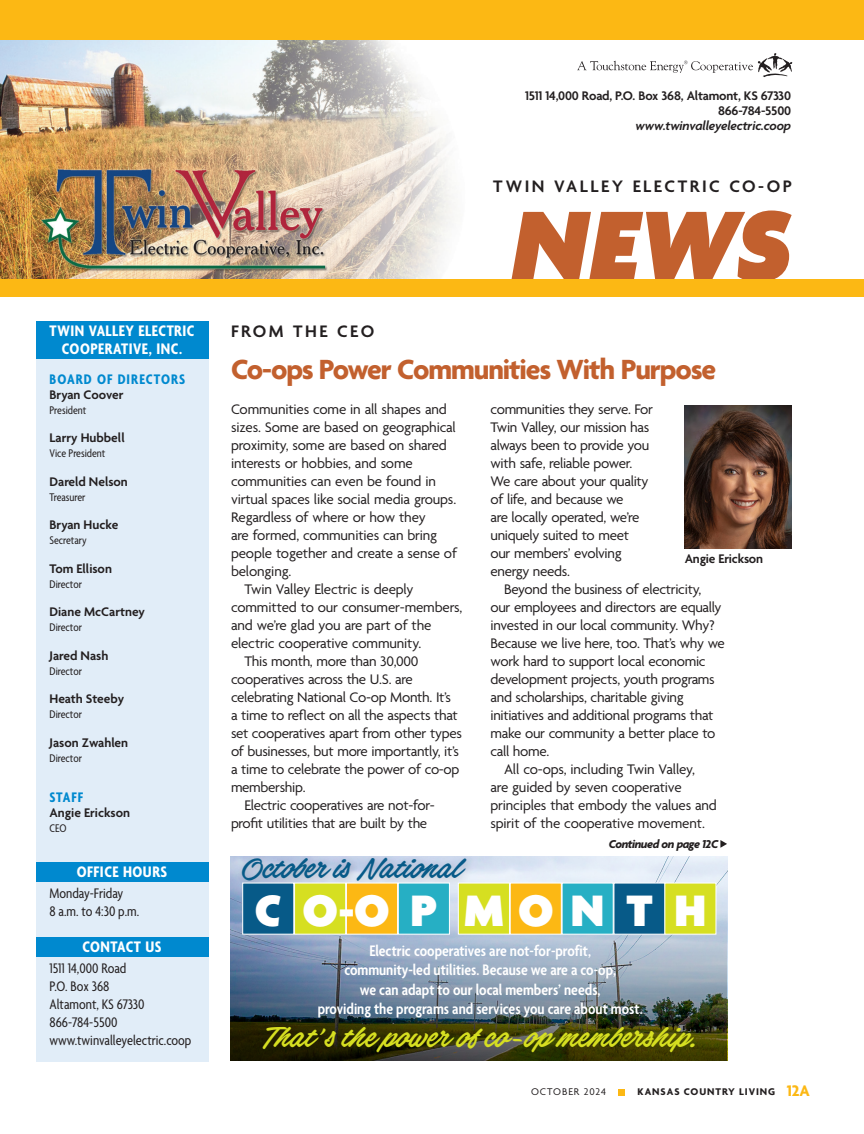
<style>
.page{position:relative;width:864px;height:1134px;background:#fff}
.page>*{position:absolute;margin:0;border:0;box-sizing:border-box;transform-origin:0 0}
.NEWS_header{font:italic 900 108px "Agenda";color:#c2602e}
.t1{font:48px "Gambler Brs";color:#d6df21}
.t2{font:900 47.7px "Agenda";letter-spacing:.435em;color:#fff}
.t3{font:47.55px "Gambler Brs";letter-spacing:-.005em;color:#075a88}
.Co-op_Headline{font:700 30px "Agenda";letter-spacing:-.035em;color:#c2602e}
.Co-op_Column_Name{font:600 18px "Agenda";letter-spacing:.14em;color:#231f20}
.t4{font:600 condensed 16.5px/19.5px "Agenda";color:#fff;text-align:center}
.A_Sidebar_Header{font:700 condensed 16.5px/18px "Agenda";letter-spacing:.03em;color:#fff;text-align:center}
.Co-op_Text{font:15px/18px "Agenda";letter-spacing:-.02em;color:#231f20}
.Co-op_Text_no_indent{font:15px/18px "Agenda";letter-spacing:-.01em;color:#231f20}
.A_Sidebar_Text{font:condensed 15px "Agenda";color:#231f20}
.A_Sidebar_Subhead{font:700 condensed 15px "Agenda";letter-spacing:.07em;color:#0089cf}
.A_Sidebar_Names_List{font:600 13.5px "Agenda";color:#231f20}
.Caption{font:600 13.5px "Agenda";letter-spacing:-.015em;color:#231f20}
.Caption-2{font:italic 600 13.5px "Agenda";letter-spacing:-.015em;color:#231f20}
.Continued_Jump_Line_Text{font:italic 700 12.3px "Agenda";letter-spacing:-.035em;color:#231f20}
.A_Sidebar_Names_List-2{font:condensed 12px "Agenda";color:#231f20}
.t5{font:700 10.5px "Agenda";letter-spacing:.09em;color:#231f20}
.t6{font:10.5px "Agenda";letter-spacing:.09em;color:#231f20}
.s1{font-size:16.5px;color:#fcb814}
</style>
<div class="page">
<img style="left:231px;top:856px;width:496px;height:23px">
<img style="left:231px;top:879px;width:496px;height:182px">
<div style="left:237px;top:856px;width:238px;height:33px;background:#231f20;opacity:.2"></div>
<div style="left:242px;top:883px;width:52px;height:52px;background:#075a88;border:1px solid #fff"></div>
<div style="left:294px;top:883px;width:52px;height:52px;background:#d6df21;border:1px solid #fff"></div>
<div style="left:346px;top:883px;width:52px;height:52px;background:#fcb814;border:1px solid #fff"></div>
<div style="left:398px;top:883px;width:52px;height:52px;background:#26afc4;border:1px solid #fff"></div>
<div style="left:458px;top:883px;width:52px;height:52px;background:#d6df21;border:1px solid #fff"></div>
<div style="left:510px;top:883px;width:52px;height:52px;background:#fcb814;border:1px solid #fff"></div>
<div style="left:562px;top:883px;width:52px;height:52px;background:#26afc4;border:1px solid #fff"></div>
<div style="left:614px;top:883px;width:51px;height:52px;background:#075a88"></div>
<div style="left:664px;top:883px;width:52px;height:52px;background:#d6df21;border:1px solid #fff"></div>
<img style="left:0;top:40px;width:793px;height:239px">
<div style="left:0;top:279px;width:864px;height:18px;background:#fcb814"></div>
<svg style="left:577px;top:53px;width:215px;height:25px"></svg>
<div style="left:36px;top:324px;width:172px;height:738px;background:#e1edf8"></div>
<div style="left:36px;top:321px;width:172px;height:37px;background:#0089cf"></div>
<div style="left:36px;top:862px;width:172px;height:20px;background:#0089cf"></div>
<div style="left:36px;top:938px;width:172px;height:19px;background:#0089cf"></div>
<img style="left:685px;top:405px;width:106px;height:144px">
<svg style="left:720px;top:840px;width:7px;height:8px"></svg>
<div style="left:618px;top:1089px;width:7px;height:6px;background:#fcb814"></div>
<div style="left:0;top:0;width:864px;height:40px;background:#fcb814"></div>
<p class="A_Sidebar_Header" style="left:50px;top:323px;width:147px">TWIN VALLEY ELECTRIC<br>COOPERATIVE, INC.</p>
<p class="A_Sidebar_Subhead" style="left:50px;top:371px;width:137px">BOARD OF DIRECTORS</p>
<p class="A_Sidebar_Names_List" style="left:50px;top:387px;width:75px">Bryan Coover</p>
<p class="A_Sidebar_Names_List-2" style="left:50px;top:404px;width:38px">President</p>
<p class="A_Sidebar_Names_List" style="left:50px;top:431px;width:77px">Larry Hubbell</p>
<p class="A_Sidebar_Names_List-2" style="left:50px;top:447px;width:57px">Vice President</p>
<p class="A_Sidebar_Names_List" style="left:50px;top:474px;width:80px">Dareld Nelson</p>
<p class="A_Sidebar_Names_List-2" style="left:50px;top:491px;width:38px">Treasurer</p>
<p class="A_Sidebar_Names_List" style="left:50px;top:518px;width:70px">Bryan Hucke</p>
<p class="A_Sidebar_Names_List-2" style="left:50px;top:534px;width:39px">Secretary</p>
<p class="A_Sidebar_Names_List" style="left:50px;top:561px;width:64px">Tom Ellison</p>
<p class="A_Sidebar_Names_List-2" style="left:50px;top:578px;width:34px">Director</p>
<p class="A_Sidebar_Names_List" style="left:50px;top:605px;width:97px">Diane McCartney</p>
<p class="A_Sidebar_Names_List-2" style="left:50px;top:621px;width:34px">Director</p>
<p class="A_Sidebar_Names_List" style="left:50px;top:648px;width:60px">Jared Nash</p>
<p class="A_Sidebar_Names_List-2" style="left:50px;top:665px;width:34px">Director</p>
<p class="A_Sidebar_Names_List" style="left:50px;top:692px;width:76px">Heath Steeby</p>
<p class="A_Sidebar_Names_List-2" style="left:50px;top:708px;width:34px">Director</p>
<p class="A_Sidebar_Names_List" style="left:50px;top:735px;width:80px">Jason Zwahlen</p>
<p class="A_Sidebar_Names_List-2" style="left:50px;top:752px;width:34px">Director</p>
<p class="A_Sidebar_Subhead" style="left:50px;top:789px;width:35px">STAFF</p>
<p class="A_Sidebar_Names_List" style="left:50px;top:806px;width:82px">Angie Erickson</p>
<p class="A_Sidebar_Names_List-2" style="left:50px;top:822px;width:19px">CEO</p>
<p class="A_Sidebar_Header" style="left:77px;top:864px;width:92px">OFFICE HOURS</p>
<p class="A_Sidebar_Text" style="left:50px;top:885px;width:75px">Monday-Friday</p>
<p class="A_Sidebar_Text" style="left:50px;top:903px;width:91px">8 a.m. to 4:30 p.m.</p>
<p class="A_Sidebar_Header" style="left:83px;top:939px;width:81px">CONTACT US</p>
<p class="A_Sidebar_Text" style="left:50px;top:960px;width:78px">1511 14,000 Road</p>
<p class="A_Sidebar_Text" style="left:50px;top:978px;width:61px">P.O. Box 368</p>
<p class="A_Sidebar_Text" style="left:50px;top:996px;width:96px">Altamont, KS 67330</p>
<p class="A_Sidebar_Text" style="left:50px;top:1014px;width:69px">866-784-5500</p>
<p class="A_Sidebar_Text" style="left:50px;top:1032px;width:143px">www.twinvalleyelectric.coop</p>
<p class="Caption" style="left:525px;top:88px;width:267px">1511 14,000 Road, P.O. Box 368, Altamont, KS 67330</p>
<p class="Caption" style="left:718px;top:103px;width:75px">866-784-5500</p>
<p class="Caption-2" style="left:636px;top:118px;width:157px">www.twinvalleyelectric.coop</p>
<p class="Co-op_Column_Name" style="left:493px;top:177px;width:300px">TWIN VALLEY ELECTRIC CO-OP</p>
<p class="NEWS_header" style="left:512px;top:188px;width:282px">NEWS</p>
<p class="Co-op_Column_Name" style="left:231px;top:321px;width:145px">FROM THE CEO</p>
<p class="Co-op_Headline" style="left:231px;top:353px;width:487px">Co-ops Power Communities With Purpose</p>
<p class="Co-op_Text_no_indent" style="left:231px;top:401px;width:228px">Communities come in all shapes and sizes. Some are based on geographical proximity, some are based on shared interests or hobbies, and some communities can even be found in virtual spaces like social media groups.<br>Regardless of where or how they<br>are formed, communities can bring people together and create a sense of belonging.</p>
<p class="Co-op_Text" style="left:231px;top:581px;width:233px;text-indent:14px">Twin Valley Electric is deeply committed to our consumer-members, and we’re glad you are part of the electric cooperative community.</p>
<p class="Co-op_Text" style="left:231px;top:653px;width:232px;text-indent:14px">This month, more than 30,000 cooperatives across the U.S. are celebrating National Co-op Month. It’s<br>a time to reflect on all the aspects that set cooperatives apart from other types of businesses, but more importantly, it’s a time to celebrate the power of co-op membership.</p>
<p class="Co-op_Text" style="left:231px;top:797px;width:205px;text-indent:14px">Electric cooperatives are not-for&shy;profit utilities that are built by the</p>
<p class="Co-op_Text" style="left:490px;top:401px;width:164px">communities they serve. For<br>Twin Valley, our mission has always been to provide you with safe, reliable power.<br>We care about your quality of life, and because we<br>are locally operated, we’re uniquely suited to meet<br>our members’ evolving energy needs.</p>
<p class="Co-op_Text" style="left:490px;top:581px;width:236px;text-indent:14px">Beyond the business of electricity, our employees and directors are equally invested in our local community. Why?<br>Because we live here, too. That’s why we work hard to support local economic development projects, youth programs and scholarships, charitable giving initiatives and additional programs that make our community a better place to call home.</p>
<p class="Co-op_Text" style="left:490px;top:761px;width:228px;text-indent:14px">All co-ops, including Twin Valley,<br>are guided by seven cooperative principles that embody the values and spirit of the cooperative movement.</p>
<p class="Caption" style="left:685px;top:552px;width:80px">Angie Erickson</p>
<p class="Continued_Jump_Line_Text" style="left:609px;top:838px;width:111px">Continued on page 12C</p>
<p class="t3" style="left:242px;top:834px;width:221px">October is National</p>
<p class="t2" style="left:255px;top:885px;width:453px">CO-OP MONTH</p>
<p class="t4" style="left:318px;top:942px;width:326px">Electric cooperatives are not-for-profit,<br>community-led utilities. Because we are a co-op,<br>we can adapt to our local members’ needs,<br>providing the programs and services you care about most.</p>
<p class="t1" style="left:263px;top:1003px;width:436px">That’s the power of co-op membership.</p>
<p class="t6" style="left:531px;top:1086px;width:77px">OCTOBER 2024</p>
<p class="t5" style="left:638px;top:1086px;width:174px">KANSAS COUNTRY LIVING <span class="s1">12A</span></p>
</div>
